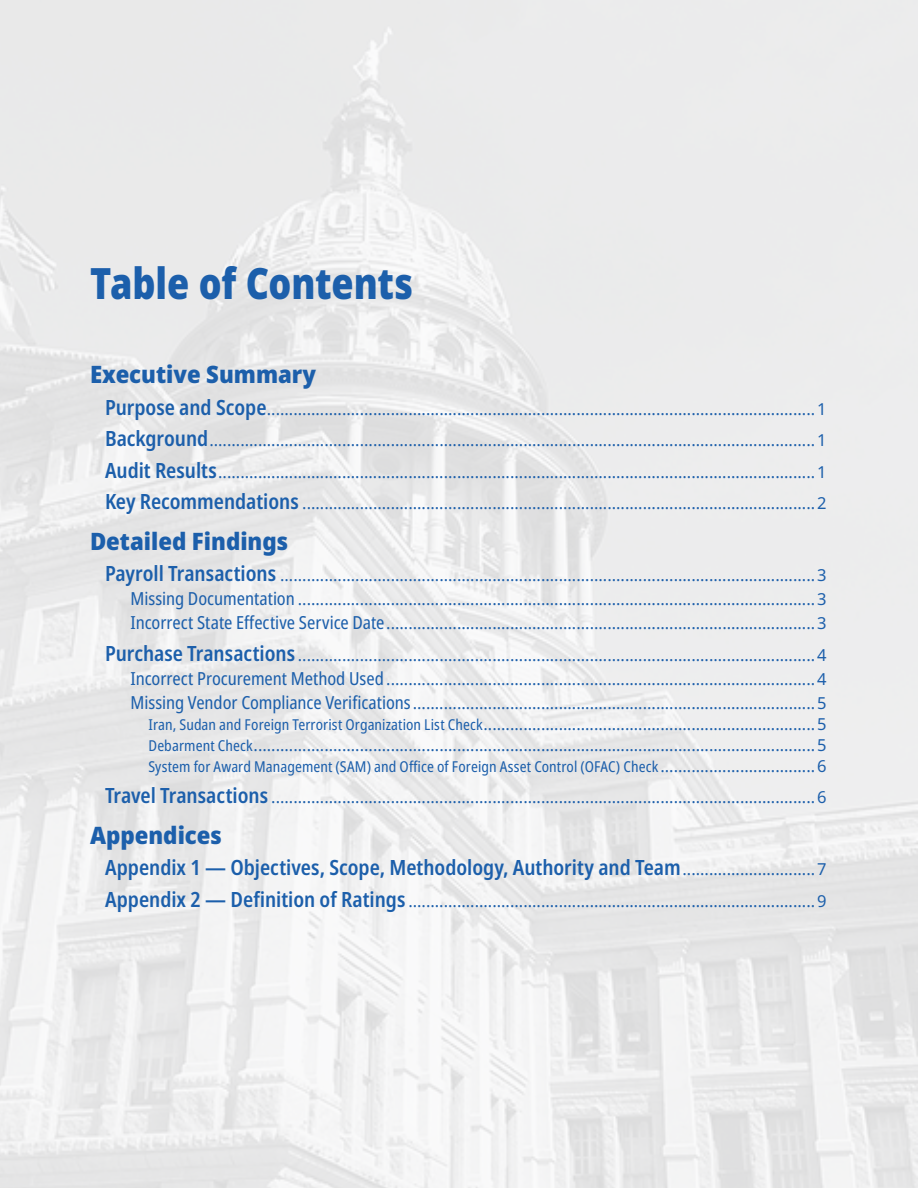
<style>
.page{position:relative;width:918px;height:1188px;background:#fff}
.page>*{position:absolute;margin:0;border:0;box-sizing:border-box;transform-origin:0 0}
.t1{font:900 43.2px "Noto Sans";letter-spacing:-.005em;color:#1c5fab;scale:.83 1}
.t2{font:900 semi-condensed 24px "Noto Sans";color:#1c5fab}
.t3{font:600 condensed 21px "Noto Sans";color:#1c5fab}
.t4{font:16.5px/24px "Noto Sans";color:#1c5fab;text-align:justify}
.t5{font:condensed 15px "Noto Sans";letter-spacing:.005em;color:#1c5fab}
.s1{font-weight:600;font-stretch:condensed;font-size:21px}
.s2{font-stretch:condensed;font-size:18px}
.s3{font-stretch:condensed;font-size:15px}
.s4{font-stretch:normal;font-size:16.5px}
.s5{font-weight:400;font-stretch:normal;font-size:16.5px}
</style>
<div class="page">
<div style="left:0;top:0;width:918px;height:1188px;background:linear-gradient(to right,#ebebeb,#ececed)"></div>
<h1 class="t1" style="left:90px;top:251px;width:391px">Table of Contents</h1>
<h2 class="t2" style="left:90px;top:356px;width:228px">Executive Summary</h2>
<p class="t4" style="left:105px;top:393px;width:723px;line-height:31.5px"><span class="s1">Purpose and Scope</span>............................................................................................................................1<br><span class="s1">Background</span>.........................................................................................................................................1<br><span class="s1">Audit Results</span>.......................................................................................................................................1<br><span class="s1">Key Recommendations</span> ....................................................................................................................2</p>
<h2 class="t2" style="left:90px;top:523px;width:200px">Detailed Findings</h2>
<p class="t4" style="left:130px;top:564px;width:698px;text-indent:-26px"><span class="s1">Payroll Transactions</span> .........................................................................................................................3<br><span class="s2">Missing Documentation</span> .....................................................................................................................3<br><span class="s2">Incorrect State Effective Service Date</span>.................................................................................................3</p>
<p class="t4" style="left:130px;top:643px;width:698px;text-indent:-26px"><span class="s1">Purchase Transactions</span> .....................................................................................................................4<br><span class="s2">Incorrect Procurement Method Used</span> .................................................................................................4<br><span class="s2">Missing Vendor Compliance Verifications</span>...........................................................................................5</p>
<p class="t4" style="left:148px;top:714px;width:680px;line-height:21px"><span class="s3">Iran, Sudan and Foreign Terrorist Organization List Check</span>...........................................................................5<br><span class="s3">Debarment Check</span>...............................................................................................................................5</p>
<p class="t5" style="left:148px;top:756px;width:680px">System for Award Management (SAM) and Office of Foreign Asset Control (OFAC) Check <span class="s4">...................................6</span></p>
<p class="t4" style="left:105px;top:786px;width:723px"><span class="s1">Travel Transactions</span> ...........................................................................................................................6</p>
<h2 class="t2" style="left:90px;top:817px;width:133px">Appendices</h2>
<p class="t3" style="left:105px;top:853px;width:723px">Appendix 1 — Objectives, Scope, Methodology, Authority and Team<span class="s5">..............................7</span></p>
<p class="t4" style="left:105px;top:889px;width:723px"><span class="s1">Appendix 2 — Definition of Ratings</span> ............................................................................................9</p>
</div>
